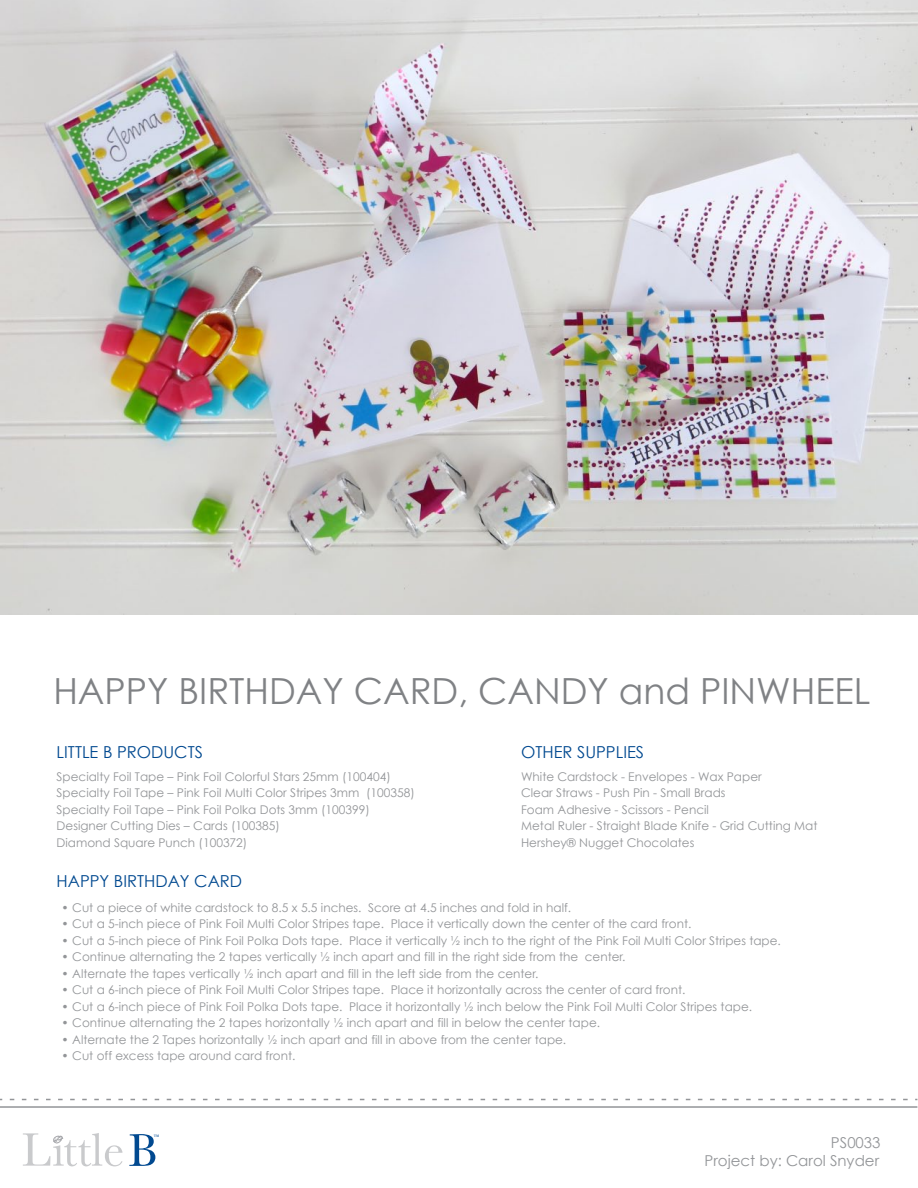
<style>
.page{position:relative;width:918px;height:1188px;background:#fff}
.page>*{position:absolute;margin:0;border:0;box-sizing:border-box;transform-origin:0 0}
.t1{font:36px "Century Gothic";color:#808285}
.t2{font:16.5px "Century Gothic";color:#014990}
.t3{font:15px/18px "Century Gothic";color:#939598;text-align:right}
.t4{font:12px/16.5px "Century Gothic";color:#939598}
.t5{font:6.6px "Times";color:#014990}
</style>
<div class="page">
<svg style="left:129px;top:1134px;width:26px;height:32px"></svg>
<svg style="left:23px;top:1133px;width:99px;height:33px"></svg>
<svg style="left:10px;top:1099px;width:907px;height:1px"></svg>
<hr style="left:0;top:1106px;width:917px;height:2px;background:#939598">
<img style="left:1px;top:0;width:917px;height:614px">
<h1 class="t1" style="left:53px;top:669px;width:819px">HAPPY BIRTHDAY CARD, CANDY and PINWHEEL</h1>
<h2 class="t2" style="left:57px;top:742px;width:148px">LITTLE B PRODUCTS</h2>
<h2 class="t2" style="left:521px;top:742px;width:125px">OTHER SUPPLIES</h2>
<p class="t4" style="left:57px;top:768px;width:360px">Specialty Foil Tape – Pink Foil Colorful Stars 25mm (100404)<br>Specialty Foil Tape – Pink Foil Multi Color Stripes 3mm (100358)<br>Specialty Foil Tape – Pink Foil Polka Dots 3mm (100399)<br>Designer Cutting Dies – Cards (100385)<br>Diamond Square Punch (100372)</p>
<p class="t4" style="left:521px;top:768px;width:298px">White Cardstock - Envelopes - Wax Paper<br>Clear Straws - Push Pin - Small Brads<br>Foam Adhesive - Scissors - Pencil<br>Metal Ruler - Straight Blade Knife - Grid Cutting Mat Hershey® Nugget Chocolates</p>
<h2 class="t2" style="left:57px;top:871px;width:187px">HAPPY BIRTHDAY CARD</h2>
<p class="t4" style="left:62px;top:899px;width:511px">• Cut a piece of white cardstock to 8.5 x 5.5 inches. Score at 4.5 inches and fold in half.</p>
<p class="t4" style="left:62px;top:916px;width:631px">• Cut a 5-inch piece of Pink Foil Multi Color Stripes tape. Place it vertically down the center of the card front.</p>
<p class="t4" style="left:62px;top:932px;width:721px">• Cut a 5-inch piece of Pink Foil Polka Dots tape. Place it vertically ½ inch to the right of the Pink Foil Multi Color Stripes tape.</p>
<p class="t4" style="left:62px;top:949px;width:566px">• Continue alternating the 2 tapes vertically ½ inch apart and fill in the right side from the center.</p>
<p class="t4" style="left:62px;top:965px;width:478px">• Alternate the tapes vertically ½ inch apart and fill in the left side from the center.</p>
<p class="t4" style="left:62px;top:982px;width:625px">• Cut a 6-inch piece of Pink Foil Multi Color Stripes tape. Place it horizontally across the center of card front.</p>
<p class="t4" style="left:62px;top:998px;width:692px">• Cut a 6-inch piece of Pink Foil Polka Dots tape. Place it horizontally ½ inch below the Pink Foil Multi Color Stripes tape.</p>
<p class="t4" style="left:62px;top:1015px;width:540px">• Continue alternating the 2 tapes horizontally ½ inch apart and fill in below the center tape.</p>
<p class="t4" style="left:62px;top:1031px;width:506px">• Alternate the 2 Tapes horizontally ½ inch apart and fill in above from the center tape.</p>
<p class="t4" style="left:62px;top:1048px;width:235px">• Cut off excess tape around card front.</p>
<p class="t5" style="left:154px;top:1130px;width:8px">™</p>
<p class="t3" style="left:705px;top:1134px;width:177px">PS0033<br>Project by: Carol Snyder</p>
</div>
